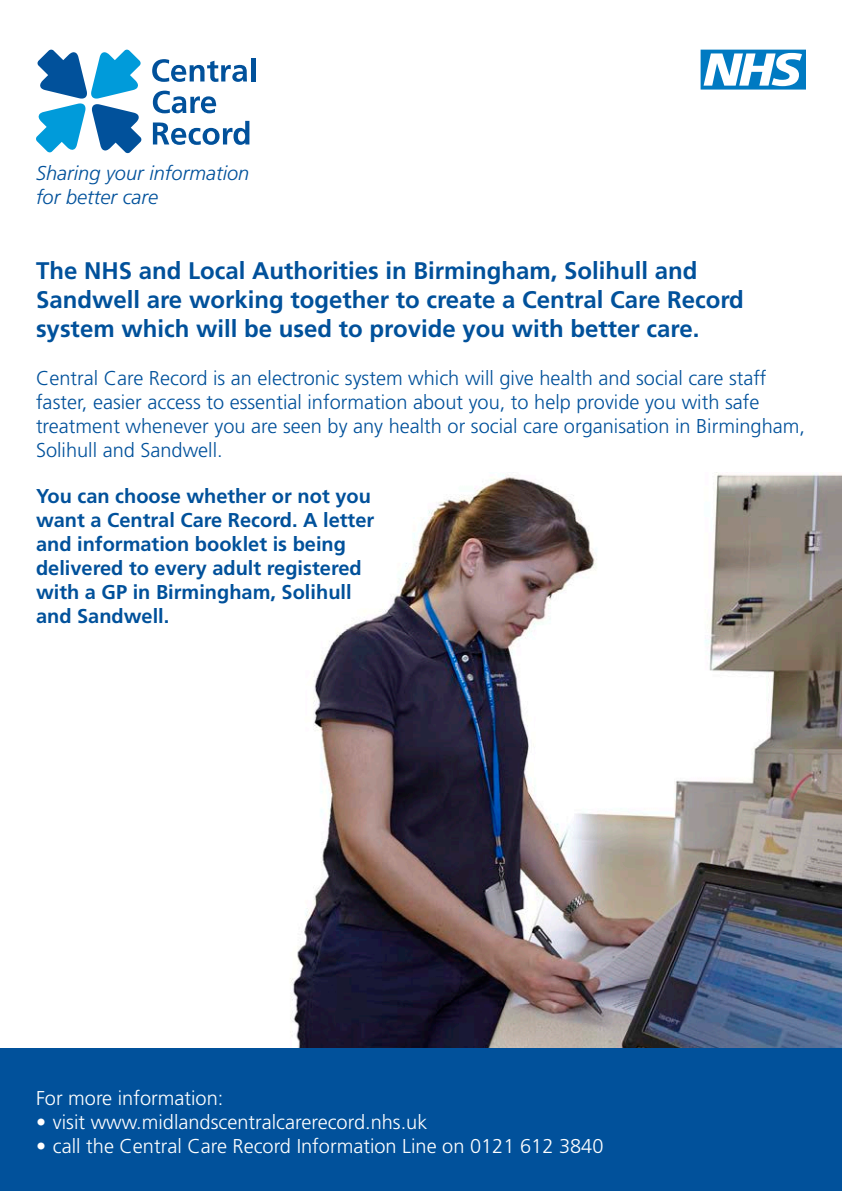
<style>
.page{position:relative;width:842px;height:1191px;background:#fff}
.page>*{position:absolute;margin:0;border:0;box-sizing:border-box;transform-origin:0 0}
.t1{font:700 24px/28.8px "Frutiger LT Std";color:#01519b}
.t2{font:300 20px/24px "Frutiger LT Std";color:#01519b}
.t3{font:700 20px/24px "Frutiger LT Std";color:#01519b}
.t4{font:300 20px "Frutiger LT Std";color:#fff}
.t5{font:italic 300 20px/24px "Frutiger LT Std";color:#01519b}
</style>
<div class="page">
<img style="left:290px;top:472px;width:552px;height:576px">
<div style="left:0;top:1048px;width:842px;height:143px;background:#01519b"></div>
<svg style="left:152px;top:59px;width:95px;height:23px"></svg>
<hr style="left:251px;top:58px;width:4px;height:23px;background:#01519b">
<svg style="left:153px;top:91px;width:63px;height:22px"></svg>
<svg style="left:153px;top:121px;width:96px;height:24px"></svg>
<svg style="left:701px;top:50px;width:105px;height:40px"></svg>
<svg style="left:36px;top:49px;width:106px;height:104px"></svg>
<p class="t5" style="left:36px;top:161px;width:215px">Sharing your information for better care</p>
<p class="t1" style="left:36px;top:256px;width:709px">The NHS and Local Authorities in Birmingham, Solihull and<br>Sandwell are working together to create a Central Care Record system which will be used to provide you with better care.</p>
<p class="t2" style="left:36px;top:366px;width:770px">Central Care Record is an electronic system which will give health and social care staff faster, easier access to essential information about you, to help provide you with safe treatment whenever you are seen by any health or social care organisation in Birmingham, Solihull and Sandwell.</p>
<p class="t3" style="left:36px;top:484px;width:340px">You can choose whether or not you want a Central Care Record. A letter and information booklet is being delivered to every adult registered with a GP in Birmingham, Solihull and Sandwell.</p>
<p class="t4" style="left:36px;top:1086px;width:189px">For more information:</p>
<p class="t4" style="left:36px;top:1110px;width:393px">• visit www.midlandscentralcarerecord.nhs.uk</p>
<p class="t4" style="left:36px;top:1134px;width:569px">• call the Central Care Record Information Line on 0121 612 3840</p>
</div>
